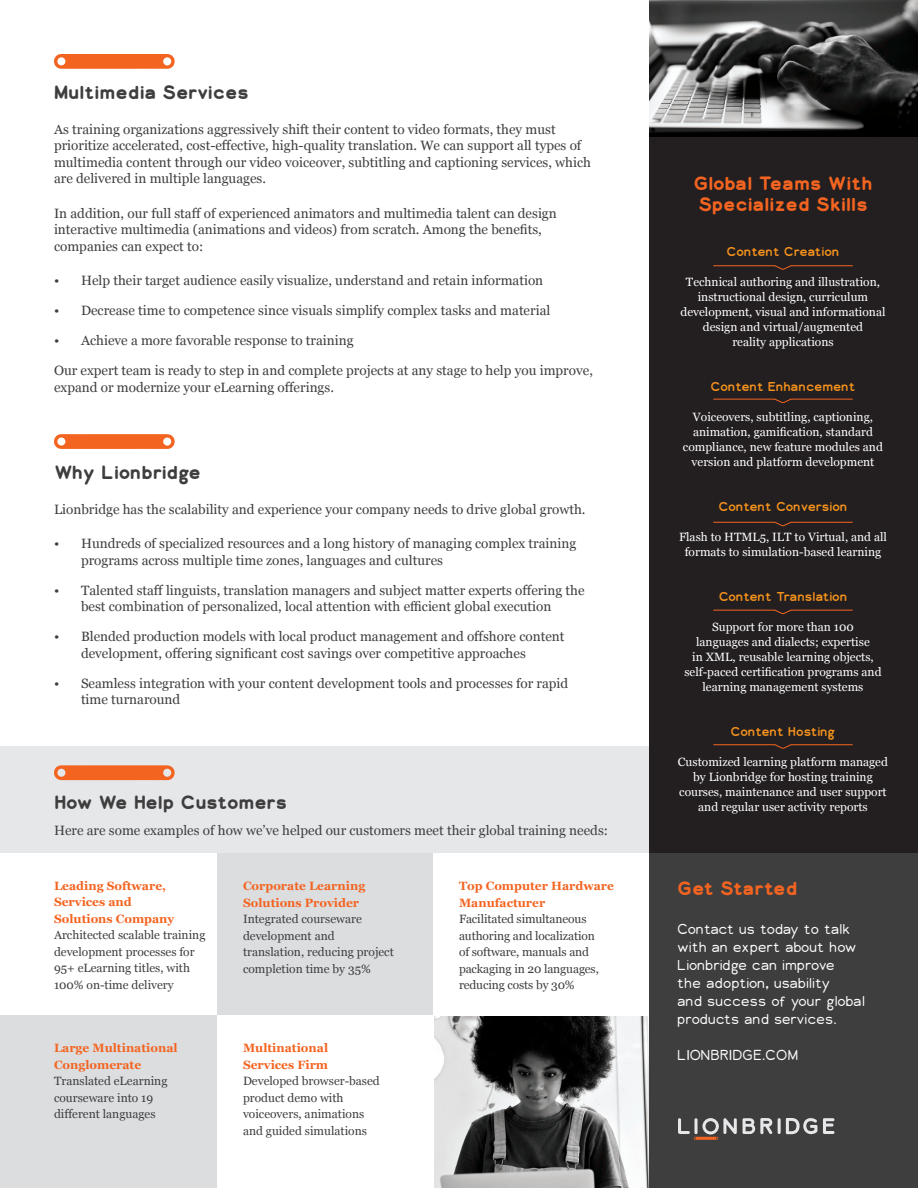
<style>
.page{position:relative;width:918px;height:1188px;background:#fff}
.page>*{position:absolute;margin:0;border:0;box-sizing:border-box;transform-origin:0 0}
.Lion_Section_Title{font:700 18px/21px "Lionbridge Sans";color:#f36421}
.Lion_Section_Title-2{font:700 18px "Lionbridge Sans";letter-spacing:-.02em;color:#3e3e3f}
.Lion_Section_Title-3{font:700 18px "Lionbridge Sans";color:#3e3e3f}
.Lion_Section_Title-4{font:700 18px "Lionbridge Sans";letter-spacing:-.035em;color:#f36421}
.t1{font:13.5px/16.5px "Georgia";color:#3e3e3f}
.Lion_Contact_Us{font:300 13.5px/18px "Lionbridge Sans";letter-spacing:-.015em;color:#fff}
.t2{font:12px/15px "Georgia";color:#fff;text-align:center}
.t3{font:12px/16.5px "Georgia";color:#3e3e3f}
.t4{font:700 12px/16.5px "Georgia";color:#f36421}
.t5{font:12px "Lionbridge Sans";letter-spacing:-.015em;color:#f7931d}
</style>
<div class="page">
<svg style="left:54px;top:54px;width:121px;height:15px;background:#f47337"></svg>
<img style="left:434px;top:1016px;width:215px;height:172px">
<svg style="left:54px;top:434px;width:121px;height:15px;background:#f47336"></svg>
<div style="left:0;top:746px;width:649px;height:108px;background:#e6e7e9"></div>
<svg style="left:54px;top:765px;width:121px;height:15px;background:#f17136"></svg>
<div style="left:217px;top:854px;width:216px;height:162px;background:#dcdddf"></div>
<div style="left:0;top:1016px;width:217px;height:172px;background:#dcdddf"></div>
<div style="left:649px;top:0;width:269px;height:854px;background:#231f20"></div>
<hr style="left:791px;top:265px;width:61px;height:1px;background:#f36421">
<hr style="left:714px;top:265px;width:61px;height:1px;background:#f36421">
<svg style="left:774px;top:265px;width:18px;height:5px"></svg>
<hr style="left:791px;top:399px;width:61px;height:1px;background:#f36421">
<hr style="left:714px;top:399px;width:61px;height:1px;background:#f36421">
<svg style="left:774px;top:398px;width:18px;height:5px"></svg>
<hr style="left:791px;top:522px;width:61px;height:1px;background:#f36421">
<hr style="left:714px;top:522px;width:61px;height:1px;background:#f36421">
<svg style="left:774px;top:521px;width:18px;height:6px"></svg>
<hr style="left:791px;top:610px;width:61px;height:1px;background:#f36421">
<hr style="left:714px;top:610px;width:61px;height:1px;background:#f36421">
<svg style="left:774px;top:609px;width:18px;height:6px"></svg>
<hr style="left:791px;top:744px;width:61px;height:1px;background:#f36421">
<hr style="left:714px;top:744px;width:61px;height:1px;background:#f36421">
<svg style="left:774px;top:744px;width:18px;height:5px"></svg>
<div style="left:649px;top:854px;width:269px;height:334px;background:#3e3e3f"></div>
<svg style="left:743px;top:1118px;width:29px;height:16px"></svg>
<svg style="left:678px;top:1118px;width:59px;height:22px"></svg>
<svg style="left:778px;top:1118px;width:57px;height:16px"></svg>
<img style="left:649px;top:0;width:269px;height:136px">
<p class="Lion_Section_Title-3" style="left:54px;top:80px;width:197px">Multimedia Services</p>
<p class="t1" style="left:54px;top:120px;width:539px">As training organizations aggressively shift their content to video formats, they must prioritize accelerated, cost-effective, high-quality translation. We can support all types of multimedia content through our video voiceover, subtitling and captioning services, which are delivered in multiple languages.</p>
<p class="t1" style="left:54px;top:204px;width:504px">In addition, our full staff of experienced animators and multimedia talent can design interactive multimedia (animations and videos) from scratch. Among the benefits, companies can expect to:</p>
<p class="t1" style="left:54px;top:272px;width:491px">• Help their target audience easily visualize, understand and retain information</p>
<p class="t1" style="left:54px;top:302px;width:498px">• Decrease time to competence since visuals simplify complex tasks and material</p>
<p class="t1" style="left:54px;top:332px;width:301px">• Achieve a more favorable response to training</p>
<p class="t1" style="left:54px;top:362px;width:540px">Our expert team is ready to step in and complete projects at any stage to help you improve, expand or modernize your eLearning offerings.</p>
<p class="Lion_Section_Title-2" style="left:54px;top:460px;width:148px">Why Lionbridge</p>
<p class="t1" style="left:54px;top:500px;width:533px">Lionbridge has the scalability and experience your company needs to drive global growth.</p>
<p class="t1" style="left:81px;top:535px;width:497px;text-indent:-27px">• Hundreds of specialized resources and a long history of managing complex training programs across multiple time zones, languages and cultures</p>
<p class="t1" style="left:54px;top:581px;width:532px;text-align:center">• Talented staff linguists, translation managers and subject matter experts offering the best combination of personalized, local attention with efficient global execution</p>
<p class="t1" style="left:81px;top:628px;width:485px;text-indent:-27px">• Blended production models with local product management and offshore content development, offering significant cost savings over competitive approaches</p>
<p class="t1" style="left:81px;top:674px;width:489px;text-indent:-27px">• Seamless integration with your content development tools and processes for rapid time turnaround</p>
<p class="Lion_Section_Title-2" style="left:54px;top:790px;width:235px">How We Help Customers</p>
<p class="t1" style="left:54px;top:821px;width:556px">Here are some examples of how we’ve helped our customers meet their global training needs:</p>
<p class="t4" style="left:54px;top:877px;width:122px">Leading Software,<br>Services and<br>Solutions Company</p>
<p class="t3" style="left:54px;top:926px;width:153px">Architected scalable training development processes for<br>95+ eLearning titles, with<br>100% on-time delivery</p>
<p class="t4" style="left:54px;top:1039px;width:125px">Large Multinational<br>Conglomerate</p>
<p class="t3" style="left:54px;top:1072px;width:115px">Translated eLearning courseware into 19 different languages</p>
<p class="t4" style="left:243px;top:877px;width:124px">Corporate Learning<br>Solutions Provider</p>
<p class="t3" style="left:243px;top:911px;width:152px">Integrated courseware development and translation, reducing project completion time by 35%</p>
<p class="t4" style="left:243px;top:1039px;width:87px">Multinational<br>Services Firm</p>
<p class="t3" style="left:243px;top:1072px;width:138px">Developed browser-based product demo with voiceovers, animations and guided simulations</p>
<p class="t4" style="left:459px;top:877px;width:157px">Top Computer Hardware<br>Manufacturer</p>
<p class="t3" style="left:459px;top:910px;width:141px">Facilitated simultaneous authoring and localization of software, manuals and packaging in 20 languages, reducing costs by 30%</p>
<p class="Lion_Section_Title" style="left:693px;top:172px;width:181px">Global Teams With<br>Specialized Skills</p>
<p class="t5" style="left:727px;top:243px;width:114px">Content Creation</p>
<p class="t2" style="left:680px;top:274px;width:206px">Technical authoring and illustration, instructional design, curriculum development, visual and informational design and virtual/augmented</p>
<p class="t2" style="left:732px;top:334px;width:103px">reality applications</p>
<p class="t5" style="left:711px;top:378px;width:146px">Content Enhancement</p>
<p class="t2" style="left:683px;top:409px;width:201px">Voiceovers, subtitling, captioning, animation, gamification, standard compliance, new feature modules and version and platform development</p>
<p class="t5" style="left:719px;top:498px;width:130px">Content Conversion</p>
<p class="t2" style="left:679px;top:529px;width:209px">Flash to HTML5, ILT to Virtual, and all formats to simulation-based learning</p>
<p class="t5" style="left:719px;top:588px;width:130px">Content Translation</p>
<p class="t2" style="left:684px;top:619px;width:199px">Support for more than 100 languages and dialects; expertise<br>in XML, reusable learning objects, self-paced certification programs and learning management systems</p>
<p class="t5" style="left:731px;top:723px;width:106px">Content Hosting</p>
<p class="t2" style="left:678px;top:754px;width:212px">Customized learning platform managed by Lionbridge for hosting training courses, maintenance and user support and regular user activity reports</p>
<p class="Lion_Section_Title-4" style="left:677px;top:875px;width:122px">Get Started</p>
<p class="Lion_Contact_Us" style="left:677px;top:920px;width:189px">Contact us today to talk with an expert about how<br>Lionbridge can improve<br>the adoption, usability<br>and success of your global products and services.</p>
<p class="Lion_Contact_Us" style="left:677px;top:1046px;width:122px">LIONBRIDGE.COM</p>
</div>
